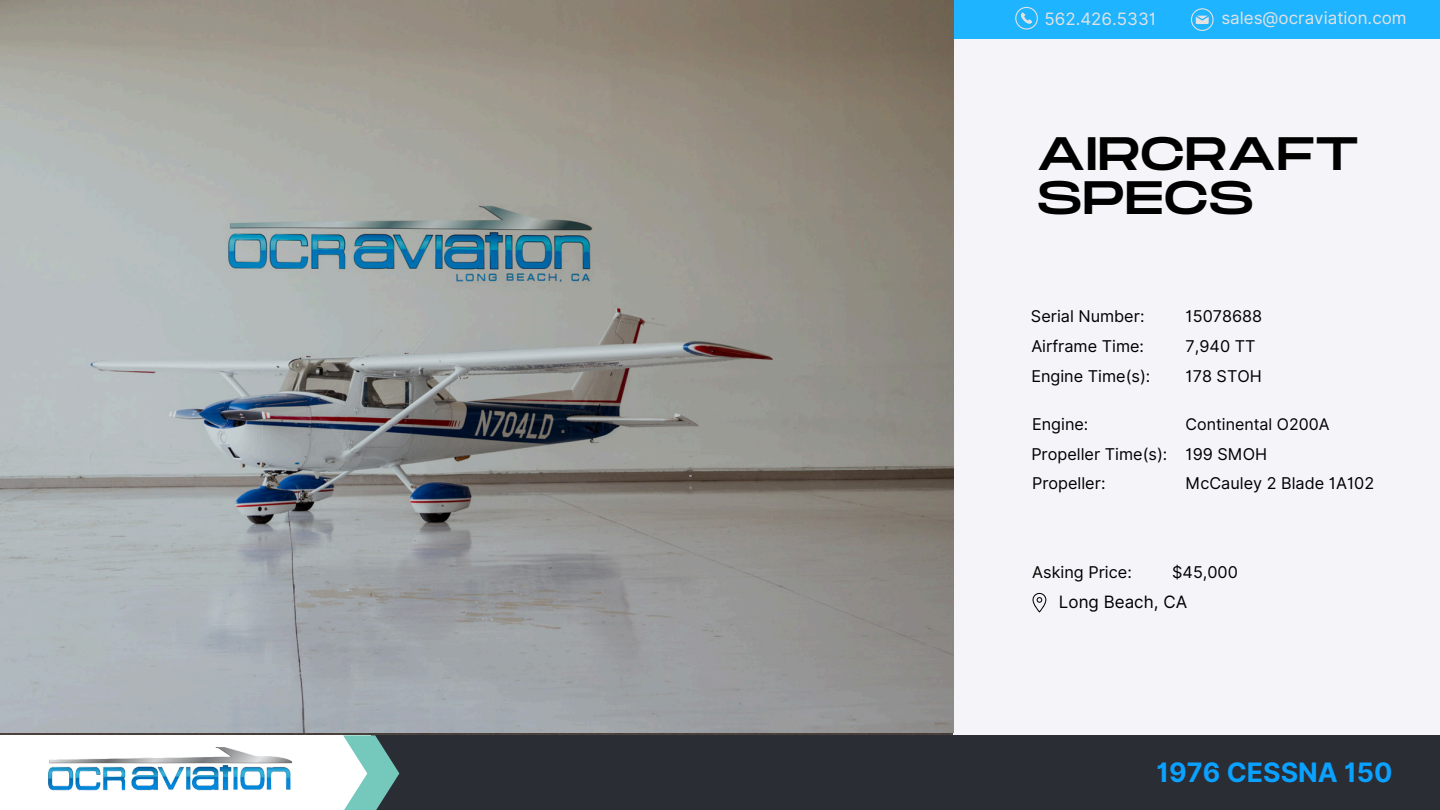
<style>
.page{position:relative;width:1440px;height:810px;background:#f4f4f9}
.page>*{position:absolute;margin:0;border:0;box-sizing:border-box;transform-origin:0 0}
.t1{font:46.8px/44.2px "Monument Extended";color:#000}
.t2{font:700 26.8px "Inter";color:#0aa1ff}
.t3{font:17px "Inter";color:#e2e2e2}
.t4{font:17px "Inter";color:#000}
.t5{font:16.2px "Inter";color:#000}
.t6{font:16px "Inter";color:#000}
</style>
<div class="page">
<div style="left:953px;top:0;width:487px;height:39px;background:#1fb4ff"></div>
<svg style="left:1015px;top:7px;width:23px;height:22px"></svg>
<svg style="left:1191px;top:8px;width:22px;height:23px"></svg>
<svg style="left:1033px;top:593px;width:13px;height:19px"></svg>
<div style="left:0;top:735px;width:994px;height:75px;background:#fff"></div>
<div style="left:372px;top:735px;width:1068px;height:75px;background:#2a2d34"></div>
<img style="left:48px;top:747px;width:245px;height:44px">
<svg style="left:343px;top:735px;width:56px;height:75px"></svg>
<img style="left:0;top:0;width:954px;height:733px">
<p class="t3" style="left:1045px;top:9px;width:113px">562.426.5331</p>
<p class="t3" style="left:1221px;top:8px;width:187px">sales@ocraviation.com</p>
<p class="t1" style="left:1037px;top:134px;width:324px">AIRCRAFT<br>SPECS</p>
<h3 class="t5" style="left:1031px;top:307px;width:115px">Serial Number:</h3>
<p class="t5" style="left:1186px;top:307px;width:78px">15078688</p>
<h3 class="t5" style="left:1186px;top:337px;width:71px">7,940 TT</h3>
<p class="t5" style="left:1186px;top:366px;width:78px">178 STOH</p>
<p class="t6" style="left:1186px;top:415px;width:145px">Continental O200A</p>
<p class="t5" style="left:1031px;top:337px;width:114px">Airframe Time:</p>
<p class="t5" style="left:1031px;top:366px;width:121px">Engine Time(s):</p>
<p class="t5" style="left:1032px;top:415px;width:58px">Engine:</p>
<p class="t5" style="left:1031px;top:444px;width:138px">Propeller Time(s):</p>
<p class="t5" style="left:1186px;top:444px;width:83px">199 SMOH</p>
<p class="t5" style="left:1032px;top:474px;width:75px">Propeller:</p>
<h1 class="t5" style="left:1032px;top:562px;width:101px">Asking Price:</h1>
<h3 class="t5" style="left:1186px;top:474px;width:190px">McCauley 2 Blade 1A102</h3>
<p class="t5" style="left:1172px;top:562px;width:67px">$45,000</p>
<p class="t4" style="left:1059px;top:592px;width:130px">Long Beach, CA</p>
<p class="t2" style="left:1157px;top:757px;width:237px">1976 CESSNA 150</p>
</div>
